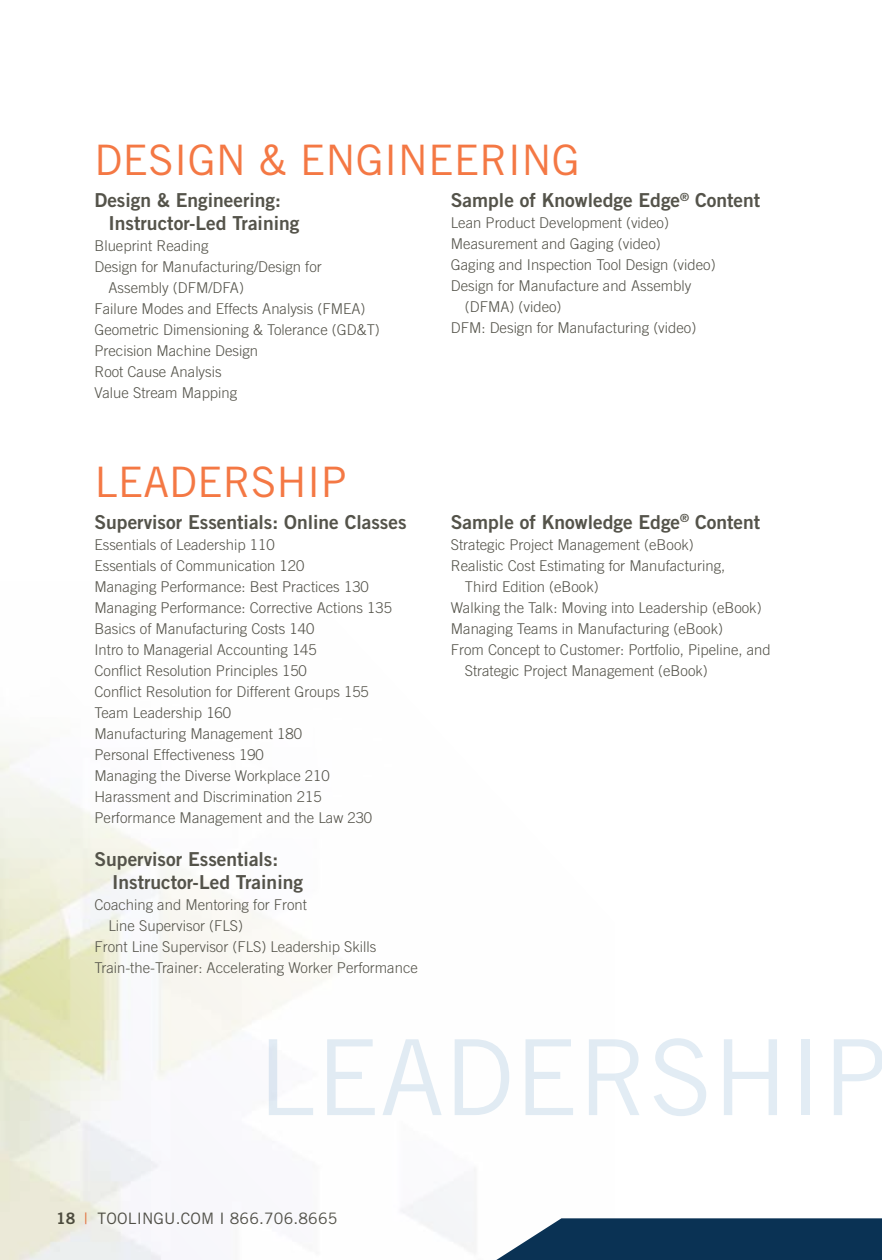
<style>
.page{position:relative;width:882px;height:1260px;background:#fff}
.page>*{position:absolute;margin:0;border:0;box-sizing:border-box;transform-origin:0 0}
.t1{font:105px "Trade Gothic LT Std";color:#e2ecf4}
.t2{font:42px "Trade Gothic LT Std";color:#f47844}
.t3{font:19.25px/22.8px "Trade Gothic LT Std Bd 2";color:#54534a}
.t4{font:15.75px "Trade Gothic LT Std";letter-spacing:.01em;color:#54534a}
.t5{font:300 14.88px/21px "Trade Gothic LT Std";color:#54534a}
.s1{font-family:"Trade Gothic LT Std Bd 2"}
.s2{color:#f47844}
</style>
<div class="page">
<svg style="left:496px;top:1218px;width:386px;height:42px;background:#204563"></svg>
<h2 class="t2" style="left:94px;top:135px;width:487px">DESIGN &amp; ENGINEERING</h2>
<p class="t3" style="left:108px;top:189px;width:192px;text-indent:-14px">Design &amp; Engineering:<br>Instructor-Led Training</p>
<p class="t5" style="left:94px;top:235px;width:116px">Blueprint Reading</p>
<p class="t5" style="left:94px;top:256px;width:229px">Design for Manufacturing/Design for</p>
<p class="t5" style="left:108px;top:277px;width:137px">Assembly (DFM/DFA)</p>
<p class="t5" style="left:94px;top:298px;width:273px">Failure Modes and Effects Analysis (FMEA)</p>
<p class="t5" style="left:94px;top:319px;width:287px">Geometric Dimensioning &amp; Tolerance (GD&amp;T)</p>
<p class="t5" style="left:94px;top:340px;width:165px">Precision Machine Design</p>
<p class="t5" style="left:94px;top:361px;width:129px">Root Cause Analysis</p>
<p class="t5" style="left:94px;top:382px;width:144px">Value Stream Mapping</p>
<h2 class="t2" style="left:94px;top:456px;width:254px">LEADERSHIP</h2>
<p class="t3" style="left:94px;top:510px;width:314px">Supervisor Essentials: Online Classes</p>
<p class="t5" style="left:94px;top:534px;width:299px">Essentials of Leadership 110<br>Essentials of Communication 120<br>Managing Performance: Best Practices 130<br>Managing Performance: Corrective Actions 135<br>Basics of Manufacturing Costs 140<br>Intro to Managerial Accounting 145<br>Conflict Resolution Principles 150<br>Conflict Resolution for Different Groups 155<br>Team Leadership 160<br>Manufacturing Management 180<br>Personal Effectiveness 190<br>Managing the Diverse Workplace 210<br>Harassment and Discrimination 215<br>Performance Management and the Law 230</p>
<p class="t3" style="left:112px;top:848px;width:192px;text-indent:-18px">Supervisor Essentials:<br>Instructor-Led Training</p>
<p class="t5" style="left:94px;top:894px;width:214px">Coaching and Mentoring for Front</p>
<p class="t5" style="left:108px;top:915px;width:136px">Line Supervisor (FLS)</p>
<p class="t5" style="left:94px;top:936px;width:283px">Front Line Supervisor (FLS) Leadership Skills</p>
<p class="t5" style="left:94px;top:957px;width:325px">Train-the-Trainer: Accelerating Worker Performance</p>
<p class="t3" style="left:451px;top:189px;width:311px">Sample of Knowledge Edge<sup>®</sup> Content</p>
<p class="t5" style="left:451px;top:212px;width:220px">Lean Product Development (video)</p>
<p class="t5" style="left:451px;top:233px;width:211px">Measurement and Gaging (video)</p>
<p class="t5" style="left:451px;top:254px;width:266px">Gaging and Inspection Tool Design (video)</p>
<p class="t5" style="left:451px;top:275px;width:242px">Design for Manufacture and Assembly</p>
<p class="t5" style="left:465px;top:296px;width:98px">(DFMA) (video)</p>
<p class="t5" style="left:451px;top:317px;width:247px">DFM: Design for Manufacturing (video)</p>
<p class="t3" style="left:451px;top:510px;width:311px">Sample of Knowledge Edge<sup>®</sup> Content</p>
<p class="t5" style="left:451px;top:534px;width:244px">Strategic Project Management (eBook)</p>
<p class="t5" style="left:451px;top:555px;width:276px">Realistic Cost Estimating for Manufacturing,</p>
<p class="t5" style="left:465px;top:576px;width:135px">Third Edition (eBook)</p>
<p class="t5" style="left:451px;top:597px;width:312px">Walking the Talk: Moving into Leadership (eBook)</p>
<p class="t5" style="left:451px;top:618px;width:274px">Managing Teams in Manufacturing (eBook)</p>
<p class="t5" style="left:451px;top:639px;width:321px">From Concept to Customer: Portfolio, Pipeline, and</p>
<p class="t5" style="left:465px;top:660px;width:244px">Strategic Project Management (eBook)</p>
<h1 class="t1" style="left:257px;top:1014px;width:632px">LEADERSHIP</h1>
<p class="t4" style="left:56px;top:1209px;width:283px"><span class="s1">18</span> <span class="s2">|</span> TOOLINGU.COM I 866.706.8665</p>
</div>
